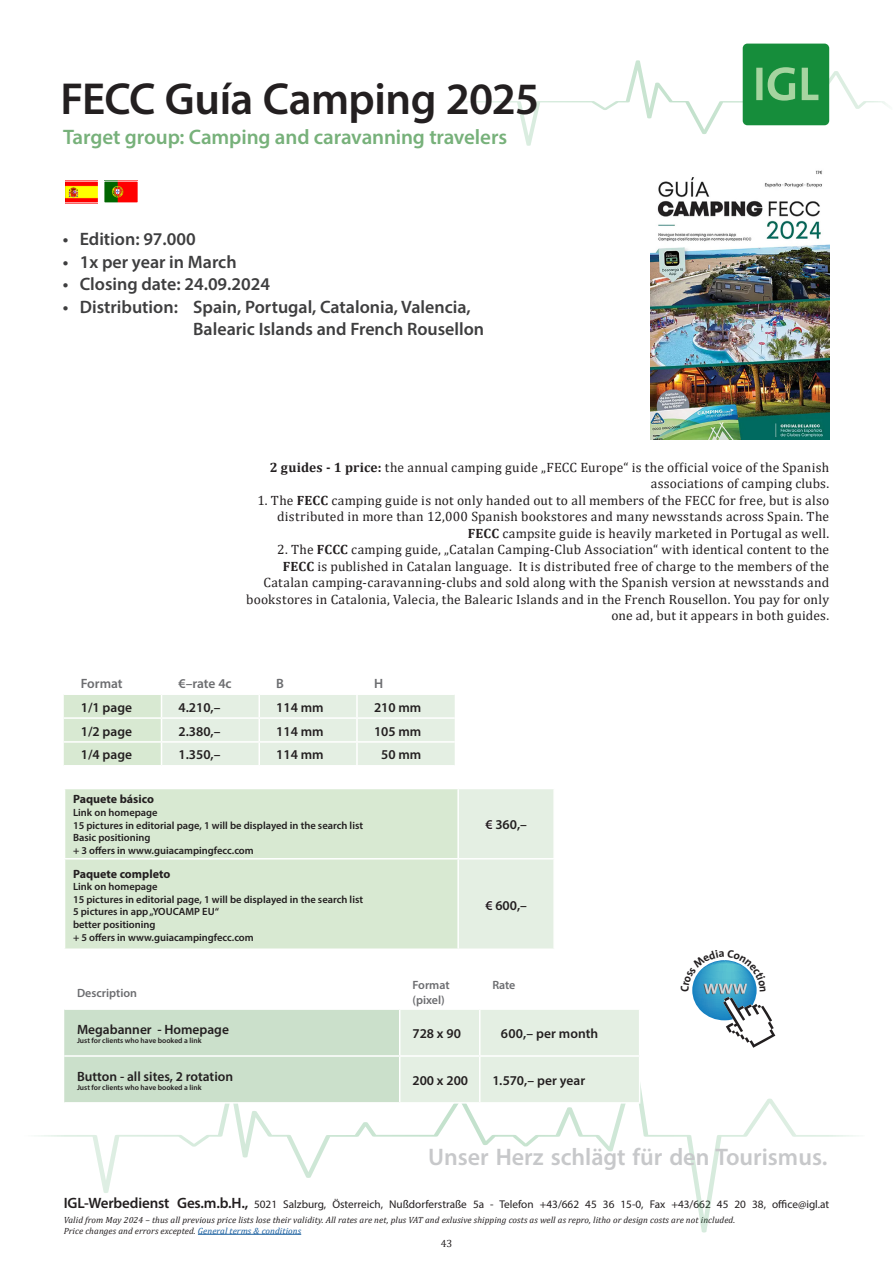
<style>
.page{position:relative;width:893px;height:1263px;background:#fff}
.page>*{position:absolute;margin:0;border:0;box-sizing:border-box;transform-origin:0 0}
.Ü_1{font:600 45px "Myriad Pro";letter-spacing:-.015em;color:#231f20}
.t1{font:600 24px "Myriad Pro";color:#c7c8ca}
.Subhead_grün{font:600 21px "Myriad Pro";letter-spacing:-.005em;color:#77b17a}
.t2{font:600 18px/22.5px "Myriad Pro";color:#3e3e3f}
.Fließtext{font:13.5px/16.5px "Cambria";letter-spacing:.015em;color:#231f20;text-align:right}
.t3{font:600 13.5px "Myriad Pro";color:#231f20}
.t4{font:600 13.5px "Myriad Pro";letter-spacing:-.005em;color:#6c6d70}
.t5{font:700 12px "Myriad Pro";color:#231f20}
.t6{font:600 12px/15px "Myriad Pro";color:#6c6d70}
.t7{font:11.25px "Myriad Pro";color:#231f20}
.t8{font:600 10.5px "Myriad Pro";color:#231f20}
.t9{font:10.5px "Cambria";color:#231f20}
.t10{font:italic 9px/10.5px "Cambria";letter-spacing:.01em;color:#231f20}
.t11{font:600 7.5px "Myriad Pro";color:#231f20}
.s1{font-weight:700}
.s2{color:#fff}
.s3{font-weight:600;font-size:15px}
.s4{color:#175d9e}
</style>
<div class="page">
<hr style="left:198px;top:1234px;width:103px;height:1px;background:#175d9e">
<div style="left:743px;top:44px;width:86px;height:81px;background:#168d3b;border-radius:5px"></div>
<svg style="left:464px;top:60px;width:424px;height:86px"></svg>
<svg style="left:38px;top:1083px;width:818px;height:149px"></svg>
<svg style="left:64px;top:695px;width:391px;height:70px;background:#e2eedf"></svg>
<hr style="left:258px;top:743px;width:2px;height:22px;background:#fff">
<hr style="left:64px;top:717px;width:98px;height:2px;background:#fff">
<hr style="left:259px;top:717px;width:98px;height:2px;background:#fff">
<hr style="left:357px;top:717px;width:98px;height:2px;background:#fff">
<img style="left:66px;top:183px;width:31px;height:18px">
<div style="left:64px;top:181px;width:35px;height:22px;border:1px solid #fff"></div>
<img style="left:106px;top:183px;width:31px;height:18px">
<div style="left:65px;top:789px;width:392px;height:159px;background:#d8e9d2"></div>
<div style="left:459px;top:789px;width:94px;height:159px;background:#e4efe3"></div>
<hr style="left:64px;top:858px;width:394px;height:1px;background:#fff">
<hr style="left:458px;top:858px;width:97px;height:1px;background:#fff">
<svg style="left:64px;top:1010px;width:575px;height:92px;background:#d5e6d5"></svg>
<hr style="left:399px;top:1010px;width:1px;height:45px;background:#fff">
<hr style="left:479px;top:1010px;width:1px;height:45px;background:#fff">
<hr style="left:64px;top:1055px;width:336px;height:2px;background:#fff">
<hr style="left:400px;top:1055px;width:80px;height:2px;background:#fff">
<hr style="left:399px;top:1057px;width:1px;height:45px;background:#fff">
<hr style="left:480px;top:1055px;width:160px;height:2px;background:#fff">
<hr style="left:479px;top:1057px;width:1px;height:45px;background:#fff">
<hr style="left:639px;top:1057px;width:1px;height:45px;background:#fff">
<hr style="left:64px;top:1102px;width:336px;height:1px;background:#fff">
<hr style="left:400px;top:1102px;width:80px;height:1px;background:#fff">
<hr style="left:480px;top:1102px;width:160px;height:1px;background:#fff">
<img style="left:651px;top:170px;width:178px;height:269px">
<svg style="left:692px;top:960px;width:83px;height:88px"></svg>
<p class="Ü_1" style="left:60px;top:70px;width:480px">FECC Guía Camping 2025</p>
<p class="Subhead_grün" style="left:63px;top:123px;width:446px">Target group: Camping and caravanning travelers</p>
<p class="t2" style="left:63px;top:228px;width:135px">• Edition: 97.000</p>
<p class="t2" style="left:63px;top:250px;width:175px">• 1x per year in March</p>
<p class="t2" style="left:63px;top:273px;width:209px">• Closing date: 24.09.2024</p>
<p class="t2" style="left:193px;top:295px;width:292px;text-indent:-131px">• Distribution: Spain, Portugal, Catalonia, Valencia,<br>Balearic Islands and French Rousellon</p>
<p class="Fließtext" style="left:270px;top:459px;width:561px"><span class="s1">2 guides - 1 price:</span> the annual camping guide „FECC Europe“ is the official voice of the Spanish associations of camping clubs.</p>
<p class="Fließtext" style="left:257px;top:492px;width:573px">1. The <span class="s1">FECC</span> camping guide is not only handed out to all members of the FECC for free, but is also distributed in more than 12,000 Spanish bookstores and many newsstands across Spain. The<br><span class="s1">FECC</span> campsite guide is heavily marketed in Portugal as well.</p>
<p class="Fließtext" style="left:246px;top:541px;width:584px">2. The <span class="s1">FCCC</span> camping guide, „Catalan Camping-Club Association“ with identical content to the <span class="s1">FECC</span> is published in Catalan language. It is distributed free of charge to the members of the Catalan camping-caravanning-clubs and sold along with the Spanish version at newsstands and bookstores in Catalonia, Valecia, the Balearic Islands and in the French Rousellon. You pay for only one ad, but it appears in both guides.</p>
<p class="t4" style="left:81px;top:675px;width:43px">Format</p>
<p class="t4" style="left:179px;top:675px;width:55px"><span class="s2">€</span>–rate 4c</p>
<p class="t4" style="left:276px;top:675px;width:9px">B</p>
<p class="t4" style="left:374px;top:675px;width:11px">H</p>
<p class="t3" style="left:81px;top:699px;width:53px">1/1 page</p>
<p class="t3" style="left:179px;top:699px;width:44px">4.210,–</p>
<p class="t3" style="left:276px;top:699px;width:49px">114 mm</p>
<p class="t3" style="left:374px;top:699px;width:49px">210 mm</p>
<p class="t3" style="left:81px;top:722px;width:53px">1/2 page</p>
<p class="t3" style="left:179px;top:722px;width:44px">2.380,–</p>
<p class="t3" style="left:276px;top:722px;width:49px">114 mm</p>
<p class="t3" style="left:374px;top:722px;width:49px">105 mm</p>
<p class="t3" style="left:81px;top:746px;width:53px">1/4 page</p>
<p class="t3" style="left:179px;top:746px;width:44px">1.350,–</p>
<p class="t3" style="left:276px;top:746px;width:49px">114 mm</p>
<p class="t3" style="left:381px;top:746px;width:42px">50 mm</p>
<p class="t5" style="left:73px;top:792px;width:82px">Paquete básico</p>
<p class="t8" style="left:73px;top:806px;width:86px">Link on homepage</p>
<p class="t8" style="left:73px;top:818px;width:292px">15 pictures in editorial page, 1 will be displayed in the search list</p>
<p class="t8" style="left:73px;top:831px;width:79px">Basic positioning</p>
<p class="t8" style="left:73px;top:844px;width:182px">+ 3 offers in www.guiacampingfecc.com</p>
<p class="t5" style="left:73px;top:866px;width:99px">Paquete completo</p>
<p class="t8" style="left:73px;top:880px;width:86px">Link on homepage</p>
<p class="t8" style="left:73px;top:892px;width:292px">15 pictures in editorial page, 1 will be displayed in the search list</p>
<p class="t8" style="left:73px;top:905px;width:147px">5 pictures in app „YOUCAMP EU“</p>
<p class="t8" style="left:73px;top:918px;width:84px">better positioning</p>
<p class="t8" style="left:73px;top:930px;width:182px">+ 5 offers in www.guiacampingfecc.com</p>
<p class="t3" style="left:485px;top:816px;width:43px"><span class="s2">€</span> 360,–</p>
<p class="t3" style="left:485px;top:896px;width:43px"><span class="s2">€</span> 600,–</p>
<p class="t6" style="left:77px;top:985px;width:62px">Description</p>
<p class="t6" style="left:412px;top:977px;width:39px">Format (pixel)</p>
<p class="t6" style="left:492px;top:977px;width:24px">Rate</p>
<p class="t3" style="left:77px;top:1020px;width:153px">Megabanner - Homepage</p>
<p class="t11" style="left:77px;top:1035px;width:126px">Just for clients who have booked a link</p>
<p class="t3" style="left:412px;top:1025px;width:50px">728 x 90</p>
<p class="t3" style="left:501px;top:1025px;width:99px">600,– per month</p>
<p class="t3" style="left:77px;top:1067px;width:158px">Button - all sites, 2 rotation</p>
<p class="t11" style="left:77px;top:1082px;width:126px">Just for clients who have booked a link</p>
<p class="t3" style="left:412px;top:1072px;width:57px">200 x 200</p>
<p class="t3" style="left:492px;top:1072px;width:94px">1.570,– per year</p>
<h2 class="t1" style="left:428px;top:1141px;width:401px">Unser Herz schlägt für den Tourismus.</h2>
<p class="t7" style="left:64px;top:1197px;width:767px"><span class="s3">IGL-Werbedienst Ges.m.b.H.,</span> 5021 Salzburg, Österreich, Nußdorferstraße 5a - Telefon +43/662 45 36 15-0, Fax +43/662 45 20 38, office@igl.at</p>
<p class="t10" style="left:64px;top:1214px;width:673px">Valid from May 2024 – thus all previous price lists lose their validity. All rates are net, plus VAT and exlusive shipping costs as well as repro, litho or design costs are not included.<br>Price changes and errors excepted. <span class="s4">General terms &amp; conditions</span></p>
<p class="t9" style="left:441px;top:1237px;width:13px">43</p>
</div>
